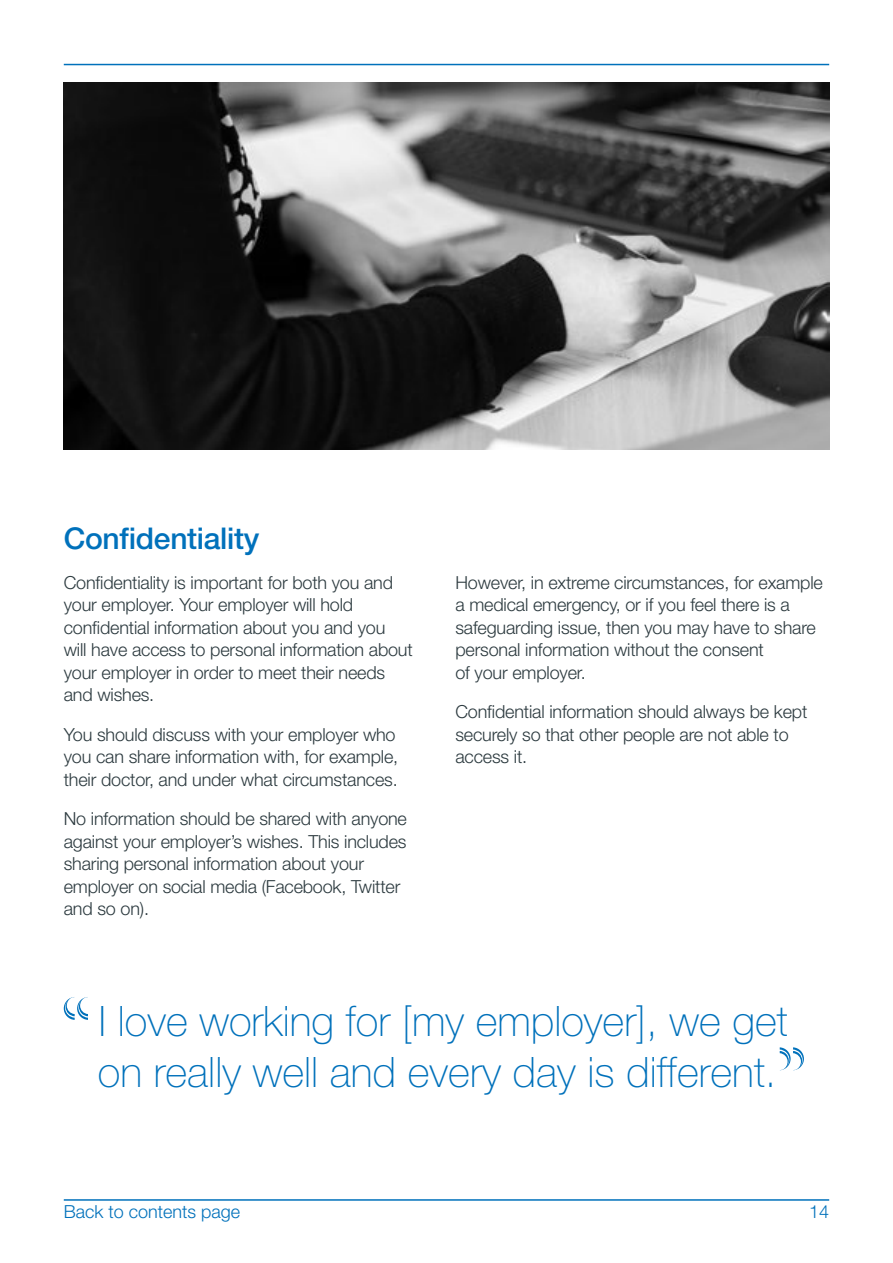
<style>
.page{position:relative;width:893px;height:1263px;background:#fff}
.page>*{position:absolute;margin:0;border:0;box-sizing:border-box;transform-origin:0 0}
.t1{font:100 42px/50.4px "Helvetica Neue LT Std";color:#0071bb}
.t2{font:500 30px "Helvetica Neue LT Std";letter-spacing:-.01em;color:#0071bb}
.t3{font:300 18px/22.5px "Helvetica Neue LT Std";letter-spacing:-.01em;color:#2c3a3f}
.t4{font:300 18px "Helvetica Neue LT Std";color:#0071bb}
</style>
<div class="page">
<hr style="left:64px;top:64px;width:765px;height:1px;background:#0071bb">
<hr style="left:64px;top:1199px;width:765px;height:2px;background:#0071bb">
<img style="left:64px;top:83px;width:765px;height:367px">
<svg style="left:64px;top:997px;width:24px;height:23px"></svg>
<svg style="left:780px;top:1047px;width:24px;height:23px"></svg>
<h2 class="t2" style="left:64px;top:521px;width:197px">Confidentiality</h2>
<p class="t3" style="left:64px;top:571px;width:350px">Confidentiality is important for both you and your employer. Your employer will hold confidential information about you and you<br>will have access to personal information about your employer in order to meet their needs and wishes.</p>
<p class="t3" style="left:64px;top:723px;width:336px">You should discuss with your employer who you can share information with, for example, their doctor, and under what circumstances.</p>
<p class="t3" style="left:64px;top:807px;width:345px">No information should be shared with anyone against your employer’s wishes. This includes sharing personal information about your employer on social media (Facebook, Twitter and so on).</p>
<p class="t3" style="left:455px;top:571px;width:369px">However, in extreme circumstances, for example a medical emergency, or if you feel there is a safeguarding issue, then you may have to share personal information without the consent<br>of your employer.</p>
<p class="t3" style="left:455px;top:700px;width:353px">Confidential information should always be kept securely so that other people are not able to access it.</p>
<h1 class="t1" style="left:98px;top:996px;width:691px">I love working for [my employer], we get on really well and every day is different.</h1>
<p class="t4" style="left:64px;top:1200px;width:178px">Back to contents page</p>
<p class="t4" style="left:809px;top:1200px;width:22px">14</p>
</div>
